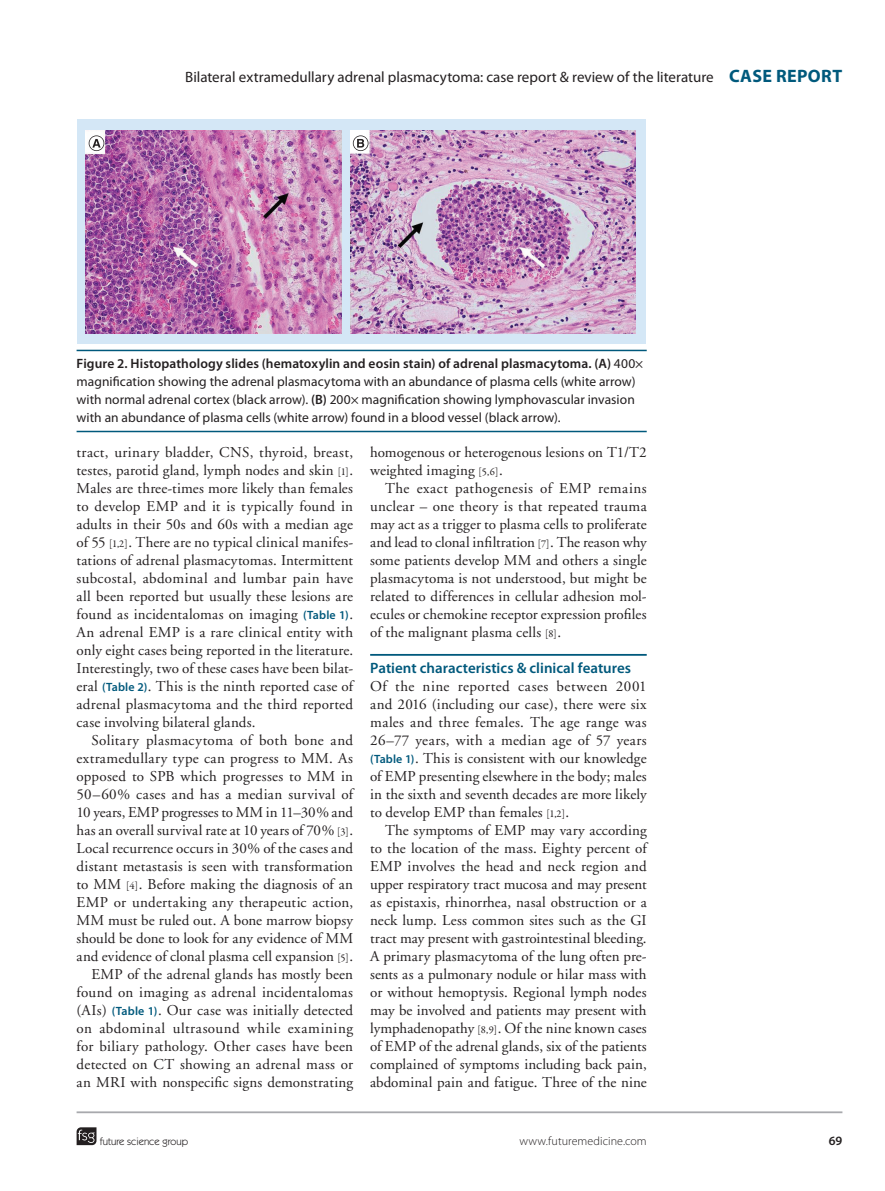
<style>
.page{position:relative;width:885px;height:1191px;background:#fff}
.page>*{position:absolute;margin:0;border:0;box-sizing:border-box;transform-origin:0 0}
.t1{font:15px/18px "Adobe Garamond";letter-spacing:.01em;color:#231f20;text-align:justify}
.t2{font:15px "Myriad Pro";color:#231f20}
.t3{font:600 15px "Myriad Pro";color:#00597c}
.t4{font:13.5px/18px "Myriad Pro";letter-spacing:.005em;color:#231f20}
.t5{font:600 12.75px "Myriad Pro";color:#231f20}
.t6{font:300 12px "Myriad Pro";letter-spacing:.005em;color:#231f20}
.t7{font:10.5px "Itc Kabel";color:#231f20}
.s1{font-weight:700;font-size:18px;color:#00597c}
.s2{font-weight:600}
.s3{font-family:"Garamond Premr Pro";font-size:10.5px}
.s4{font-family:"Myriad Pro";font-weight:600;font-size:12px;color:#00597c}
</style>
<div class="page">
<svg style="left:77px;top:1127px;width:19px;height:18px"></svg>
<hr style="left:77px;top:1111px;width:765px;height:2px;background:#a8a9ad">
<hr style="left:77px;top:350px;width:569px;height:1px;background:#00597c">
<hr style="left:77px;top:431px;width:569px;height:1px;background:#00597c">
<div style="left:77px;top:119px;width:568px;height:224px;background:#d4e7f6"></div>
<img style="left:351px;top:130px;width:284px;height:204px">
<img style="left:86px;top:130px;width:255px;height:204px">
<svg style="left:89px;top:135px;width:15px;height:16px"></svg>
<svg style="left:353px;top:135px;width:15px;height:16px"></svg>
<hr style="left:370px;top:654px;width:276px;height:2px;background:#00597c">
<p class="t2" style="left:185px;top:67px;width:658px">Bilateral extramedullary adrenal plasmacytoma: case report &amp; review of the literature <span class="s1">CASE REPORT</span></p>
<p class="t4" style="left:77px;top:354px;width:568px"><span class="s2">Figure 2. Histopathology slides (hematoxylin and eosin stain) of adrenal plasmacytoma. (A)</span> 400× magnification showing the adrenal plasmacytoma with an abundance of plasma cells (white arrow) with normal adrenal cortex (black arrow). <span class="s2">(B)</span> 200× magnification showing lymphovascular invasion with an abundance of plasma cells (white arrow) found in a blood vessel (black arrow).</p>
<p class="t1" style="left:77px;top:443px;width:278px">tract, urinary bladder, CNS, thyroid, breast, testes, parotid gland, lymph nodes and skin <span class="s3">[1]</span>.<br>Males are three-times more likely than females to develop EMP and it is typically found in adults in their 50s and 60s with a median age of 55 <span class="s3">[1,2]</span>. There are no typical clinical manifes&shy;tations of adrenal plasmacytomas. Intermittent subcostal, abdominal and lumbar pain have all been reported but usually these lesions are found as incidentalomas on imaging <span class="s4">(Table 1)</span>.<br>An adrenal EMP is a rare clinical entity with only eight cases being reported in the literature.<br>Interestingly, two of these cases have been bilat&shy;eral <span class="s4">(Table 2)</span>. This is the ninth reported case of adrenal plasmacytoma and the third reported case involving bilateral glands.</p>
<p class="t1" style="left:77px;top:731px;width:278px;text-align:right">Solitary plasmacytoma of both bone and extramedullary type can progress to MM. As opposed to SPB which progresses to MM in 50–60% cases and has a median survival of 10 years, EMP progresses to MM in 11–30% and has an overall survival rate at 10 years of 70% <span class="s3">[3]</span>.<br>Local recurrence occurs in 30% of the cases and distant metastasis is seen with transformation to MM <span class="s3">[4]</span>. Before making the diagnosis of an EMP or undertaking any therapeutic action, MM must be ruled out. A bone marrow biopsy should be done to look for any evidence of MM and evidence of clonal plasma cell expansion <span class="s3">[5]</span>.<br>EMP of the adrenal glands has mostly been found on imaging as adrenal incidentalomas (AIs) <span class="s4">(Table 1)</span>. Our case was initially detected on abdominal ultrasound while examining for biliary pathology. Other cases have been detected on CT showing an adrenal mass or an MRI with nonspecific signs demonstrating</p>
<p class="t1" style="left:370px;top:443px;width:278px">homogenous or heterogenous lesions on T1/T2 weighted imaging <span class="s3">[5,6]</span>.</p>
<p class="t1" style="left:370px;top:479px;width:278px;text-indent:15px">The exact pathogenesis of EMP remains unclear – one theory is that repeated trauma may act as a trigger to plasma cells to proliferate and lead to clonal infiltration <span class="s3">[7]</span>. The reason why some patients develop MM and others a single plasmacytoma is not understood, but might be related to differences in cellular adhesion mol&shy;ecules or chemokine receptor expression profiles of the malignant plasma cells <span class="s3">[8]</span>.</p>
<p class="t3" style="left:370px;top:658px;width:262px">Patient characteristics &amp; clinical features</p>
<p class="t1" style="left:370px;top:677px;width:278px">Of the nine reported cases between 2001 and 2016 (including our case), there were six males and three females. The age range was 26–77 years, with a median age of 57 years <span class="s4">(Table 1)</span>. This is consistent with our knowledge of EMP presenting elsewhere in the body; males in the sixth and seventh decades are more likely to develop EMP than females <span class="s3">[1,2]</span>.</p>
<p class="t1" style="left:370px;top:821px;width:278px;text-indent:15px">The symptoms of EMP may vary according to the location of the mass. Eighty percent of EMP involves the head and neck region and upper respiratory tract mucosa and may present as epistaxis, rhinorrhea, nasal obstruction or a neck lump. Less common sites such as the GI tract may present with gastrointestinal bleeding.<br>A primary plasmacytoma of the lung often pre&shy;sents as a pulmonary nodule or hilar mass with or without hemoptysis. Regional lymph nodes may be involved and patients may present with lymphadenopathy <span class="s3">[8,9]</span>. Of the nine known cases of EMP of the adrenal glands, six of the patients complained of symptoms including back pain, abdominal pain and fatigue. Three of the nine</p>
<p class="t7" style="left:100px;top:1135px;width:90px">future science group</p>
<p class="t6" style="left:519px;top:1134px;width:129px">www.futuremedicine.com</p>
<p class="t5" style="left:828px;top:1132px;width:15px">69</p>
</div>
